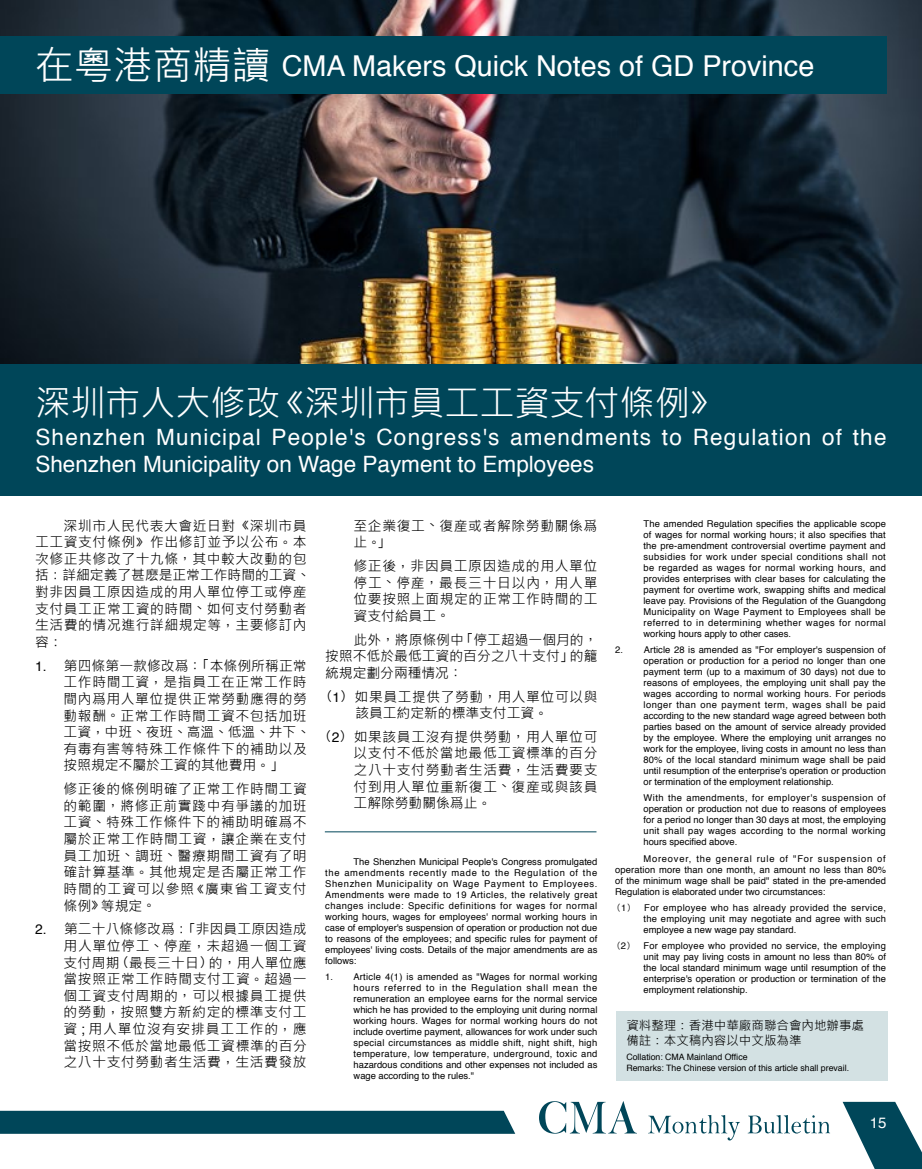
<style>
.page{position:relative;width:922px;height:1169px;background:#fff}
.page>*{position:absolute;margin:0;border:0;box-sizing:border-box;transform-origin:0 0}
.t1{font:35px "Microsoft Jheng Hei";color:#fff}
.t2{font:28.75px "Helvetica";color:#fff}
.t3{font:22.5px/27.5px "Helvetica";letter-spacing:.055em;color:#fff}
.t4{font:15px "Helvetica";color:#fff}
.t5{font:13.75px/16.6px "Microsoft Jheng Hei";letter-spacing:.045em;color:#000;text-align:justify}
.t6{font:300 13.75px "ST Heiti TC";color:#000}
.t7{font:12.5px/15px "Microsoft Jheng Hei";color:#000}
.t8{font:9.38px/11px "Helvetica";color:#000;text-align:justify}
.t9{font:8.75px/11.2px "Helvetica";color:#000}
.s1{font-family:"Microsoft Jheng Hei";font-size:39.38px}
.s2{font-family:"ST Heiti TC";font-weight:300}
.s3{font-family:"Helvetica"}
.s4{font-family:"Microsoft Jheng Hei";font-weight:400}
</style>
<div class="page">
<svg style="left:842px;top:1102px;width:79px;height:67px"></svg>
<div style="left:0;top:1111px;width:515px;height:23px;background:#004659"></div>
<svg style="left:539px;top:1101px;width:97px;height:32px"></svg>
<svg style="left:648px;top:1115px;width:91px;height:25px"></svg>
<svg style="left:748px;top:1115px;width:81px;height:18px"></svg>
<img style="left:0;top:0;width:921px;height:364px">
<div style="left:0;top:36px;width:886px;height:58px;background:#004659"></div>
<div style="left:0;top:364px;width:921px;height:131px;background:#004659"></div>
<hr style="left:325px;top:831px;width:271px;height:1px;background:#004659">
<div style="left:615px;top:1010px;width:272px;height:70px;background:#d3e1e3"></div>
<h2 class="t2" style="left:34px;top:44px;width:781px"><span class="s1">在粵港商精讀</span> CMA Makers Quick Notes of GD Province</h2>
<h1 class="t1" style="left:35px;top:381px;width:690px">深圳市人大修改<span class="s2">《</span>深圳市員工工資支付條例<span class="s2">》</span></h1>
<h3 class="t3" style="left:35px;top:424px;width:852px">Shenzhen Municipal People's Congress's amendments to Regulation of the<br>Shenzhen Municipality on Wage Payment to Employees</h3>
<h3 class="t5" style="left:35px;top:517px;width:276px;text-align:left;text-indent:28px">深圳市人民代表大會近日對<span class="s2">《</span>深圳市員工工資支付條例<span class="s2">》</span>作出修訂並予以公布<span class="s2">。</span>本次修正共修改了十九條<span class="s2">，</span>其中較大改動的包括<span class="s2">：</span>詳細定義了甚麽是正常工作時間的工資<span class="s2">、</span>對非因員工原因造成的用人單位停工或停産支付員工正常工資的時間<span class="s2">、</span>如何支付勞動者生活費的情况進行詳細規定等<span class="s2">，</span>主要修訂內容<span class="s2">：</span></h3>
<h3 class="t5" style="left:64px;top:657px;width:248px;text-align:left;text-indent:-28px"><span class="s3">1.</span> 第四條第一款修改爲<span class="s2">：「</span>本條例所稱正常工作時間工資<span class="s2">，</span>是指員工在正常工作時間內爲用人單位提供正常勞動應得的勞動報酬<span class="s2">。</span>正常工作時間工資不包括加班工資<span class="s2">，</span>中班<span class="s2">、</span>夜班<span class="s2">、</span>高溫<span class="s2">、</span>低溫<span class="s2">、</span>井下<span class="s2">、</span>有毒有害等特殊工作條件下的補助以及按照規定不屬於工資的其他費用<span class="s2">。」</span></h3>
<h3 class="t5" style="left:64px;top:781px;width:245px">修正後的條例明確了正常工作時間工資的範圍<span class="s2">，</span>將修正前實踐中有爭議的加班工資<span class="s2">、</span>特殊工作條件下的補助明確爲不屬於正常工作時間工資<span class="s2">，</span>讓企業在支付員工加班<span class="s2">、</span>調班<span class="s2">、</span>醫療期間工資有了明確計算基準<span class="s2">。</span>其他規定是否屬正常工作時間的工資可以參照<span class="s2">《</span>廣東省工資支付條例<span class="s2">》</span>等規定<span class="s2">。</span></h3>
<h3 class="t5" style="left:64px;top:921px;width:245px;text-indent:-28px"><span class="s3">2.</span> 第二十八條修改爲<span class="s2">：「</span>非因員工原因造成用人單位停工<span class="s2">、</span>停産<span class="s2">，</span>未超過一個工資支付周期<span class="s2">（</span>最長三十日<span class="s2">）</span>的<span class="s2">，</span>用人單位應當按照正常工作時間支付工資<span class="s2">。</span>超過一個工資支付周期的<span class="s2">，</span>可以根據員工提供的勞動<span class="s2">，</span>按照雙方新約定的標準支付工資 <span class="s3">;</span> 用人單位沒有安排員工工作的<span class="s2">，</span>應當按照不低於當地最低工資標準的百分之八十支付勞動者生活費<span class="s2">，</span>生活費發放</h3>
<h3 class="t5" style="left:353px;top:517px;width:245px">至企業復工<span class="s2">、</span>復産或者解除勞動關係爲</h3>
<h3 class="t6" style="left:353px;top:530px;width:39px"><span class="s4">止</span>。」</h3>
<h3 class="t5" style="left:353px;top:557px;width:245px">修正後<span class="s2">，</span>非因員工原因造成的用人單位停工<span class="s2">、</span>停産<span class="s2">，</span>最長三十日以內<span class="s2">，</span>用人單位要按照上面規定的正常工作時間的工資支付給員工<span class="s2">。</span></h3>
<h3 class="t5" style="left:325px;top:631px;width:274px;text-indent:28px">此外<span class="s2">，</span>將原條例中<span class="s2">「</span>停工超過一個月的<span class="s2">，</span>按照不低於最低工資的百分之八十支付<span class="s2">」</span>的籠統規定劃分兩種情况<span class="s2">：</span></h3>
<h3 class="t5" style="left:355px;top:688px;width:243px;text-indent:-36px"><span class="s2">（</span><span class="s3">1</span><span class="s2">）</span>如果員工提供了勞動<span class="s2">，</span>用人單位可以與該員工約定新的標準支付工資<span class="s2">。</span></h3>
<h3 class="t5" style="left:353px;top:728px;width:245px;text-indent:-36px"><span class="s2">（</span><span class="s3">2</span><span class="s2">）</span>如果該員工沒有提供勞動<span class="s2">，</span>用人單位可以支付不低於當地最低工資標準的百分之八十支付勞動者生活費<span class="s2">，</span>生活費要支付到用人單位重新復工<span class="s2">、</span>復産或與該員工解除勞動關係爲止<span class="s2">。</span></h3>
<p class="t8" style="left:325px;top:856px;width:274px;text-indent:28px">The Shenzhen Municipal People's Congress promulgated the amendments recently made to the Regulation of the Shenzhen Municipality on Wage Payment to Employees.<br>Amendments were made to 19 Articles, the relatively great changes include: Specific definitions for wages for normal working hours, wages for employees' normal working hours in case of employer's suspension of operation or production not due to reasons of the employees; and specific rules for payment of employees' living costs. Details of the major amendments are as follows:</p>
<p class="t8" style="left:353px;top:971px;width:245px;text-indent:-28px">1. Article 4(1) is amended as "Wages for normal working hours referred to in the Regulation shall mean the remuneration an employee earns for the normal service which he has provided to the employing unit during normal working hours. Wages for normal working hours do not include overtime payment, allowances for work under such special circumstances as middle shift, night shift, high temperature, low temperature, underground, toxic and hazardous conditions and other expenses not included as wage according to the rules."</p>
<p class="t8" style="left:643px;top:518px;width:244px">The amended Regulation specifies the applicable scope of wages for normal working hours; it also specifies that the pre-amendment controversial overtime payment and subsidies for work under special conditions shall not be regarded as wages for normal working hours, and provides enterprises with clear bases for calculating the payment for overtime work, swapping shifts and medical leave pay. Provisions of the Regulation of the Guangdong Municipality on Wage Payment to Employees shall be referred to in determining whether wages for normal working hours apply to other cases.</p>
<p class="t8" style="left:643px;top:644px;width:244px;text-indent:-28px">2. Article 28 is amended as "For employer's suspension of operation or production for a period no longer than one payment term (up to a maximum of 30 days) not due to reasons of employees, the employing unit shall pay the wages according to normal working hours. For periods longer than one payment term, wages shall be paid according to the new standard wage agreed between both parties based on the amount of service already provided by the employee. Where the employing unit arranges no work for the employee, living costs in amount no less than 80% of the local standard minimum wage shall be paid until resumption of the enterprise's operation or production or termination of the employment relationship.</p>
<p class="t8" style="left:643px;top:793px;width:244px">With the amendments, for employer's suspension of operation or production not due to reasons of employees for a period no longer than 30 days at most, the employing unit shall pay wages according to the normal working hours specified above.</p>
<p class="t8" style="left:615px;top:853px;width:272px;text-indent:28px">Moreover, the general rule of "For suspension of operation more than one month, an amount no less than 80% of the minimum wage shall be paid" stated in the pre-amended Regulation is elaborated under two circumstances:</p>
<p class="t8" style="left:643px;top:902px;width:244px;text-indent:-32px"><span class="s2">（</span>1<span class="s2">）</span> For employee who has already provided the service, the employing unit may negotiate and agree with such employee a new wage pay standard.</p>
<p class="t8" style="left:643px;top:940px;width:244px;text-indent:-32px"><span class="s2">（</span>2<span class="s2">）</span> For employee who provided no service, the employing unit may pay living costs in amount no less than 80% of the local standard minimum wage until resumption of the enterprise's operation or production or termination of the employment relationship.</p>
<h3 class="t7" style="left:626px;top:1018px;width:239px">資料整理<span class="s2">：</span>香港中華廠商聯合會內地辦事處備註<span class="s2">：</span>本文稿內容以中文版為準</h3>
<p class="t9" style="left:626px;top:1051px;width:224px">Collation: CMA Mainland Office<br>Remarks: The Chinese version of this article shall prevail.</p>
<h3 class="t4" style="left:869px;top:1111px;width:18px">15</h3>
</div>
